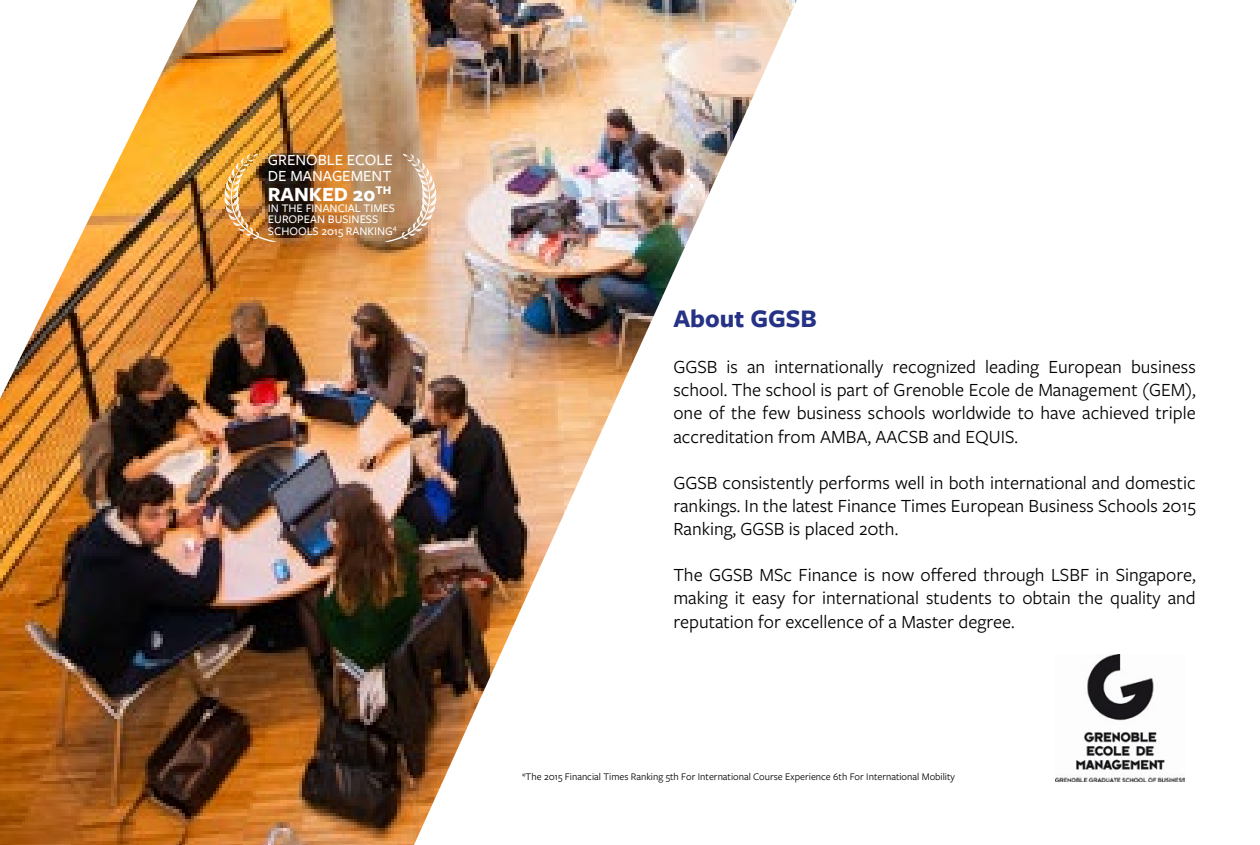
<style>
.page{position:relative;width:1260px;height:845px;background:#fff}
.page>*{position:absolute;margin:0;border:0;box-sizing:border-box;transform-origin:0 0}
.t1{font:700 26.25px "Freight Sans Pro";color:#263286}
.t2{font:700 21px "Freight Sans Pro";color:#fff}
.t3{font:19.25px/23.1px "Freight Sans Pro";color:#000;text-align:justify}
.t4{font:500 16.1px/16.1px "Freight Sans Pro";color:#fff}
.t5{font:500 12.08px/11.4px "Freight Sans Pro";color:#fff}
.t6{font:10.5px "Freight Sans Pro";color:#000}
</style>
<div class="page">
<img style="left:0;top:0;width:797px;height:844px">
<img style="left:1055px;top:654px;width:130px;height:127px">
<img style="left:223px;top:154px;width:53px;height:88px">
<svg style="left:385px;top:154px;width:53px;height:88px;background:#c69f7d"></svg>
<p class="t4" style="left:268px;top:151px;width:126px">GRENOBLE ECOLE<br>DE MANAGEMENT</p>
<p class="t2" style="left:268px;top:179px;width:125px">RANKED 20<sup>TH</sup></p>
<p class="t5" style="left:268px;top:202px;width:130px">IN THE FINANCIAL TIMES<br>EUROPEAN BUSINESS<br>SCHOOLS 2015 RANKING<sup>4</sup></p>
<h1 class="t1" style="left:673px;top:300px;width:145px">About GGSB</h1>
<p class="t3" style="left:673px;top:354px;width:524px">GGSB is an internationally recognized leading European business school. The school is part of Grenoble Ecole de Management (GEM), one of the few business schools worldwide to have achieved triple accreditation from AMBA, AACSB and EQUIS.</p>
<p class="t3" style="left:673px;top:470px;width:524px">GGSB consistently performs well in both international and domestic rankings. In the latest Finance Times European Business Schools 2015<br>Ranking, GGSB is placed 20th.</p>
<p class="t3" style="left:673px;top:562px;width:524px">The GGSB MSc Finance is now offered through LSBF in Singapore, making it easy for international students to obtain the quality and reputation for excellence of a Master degree.</p>
<p class="t6" style="left:522px;top:768px;width:434px">*The 2015 Financial Times Ranking 5th For International Course Experience 6th For International Mobility</p>
</div>
